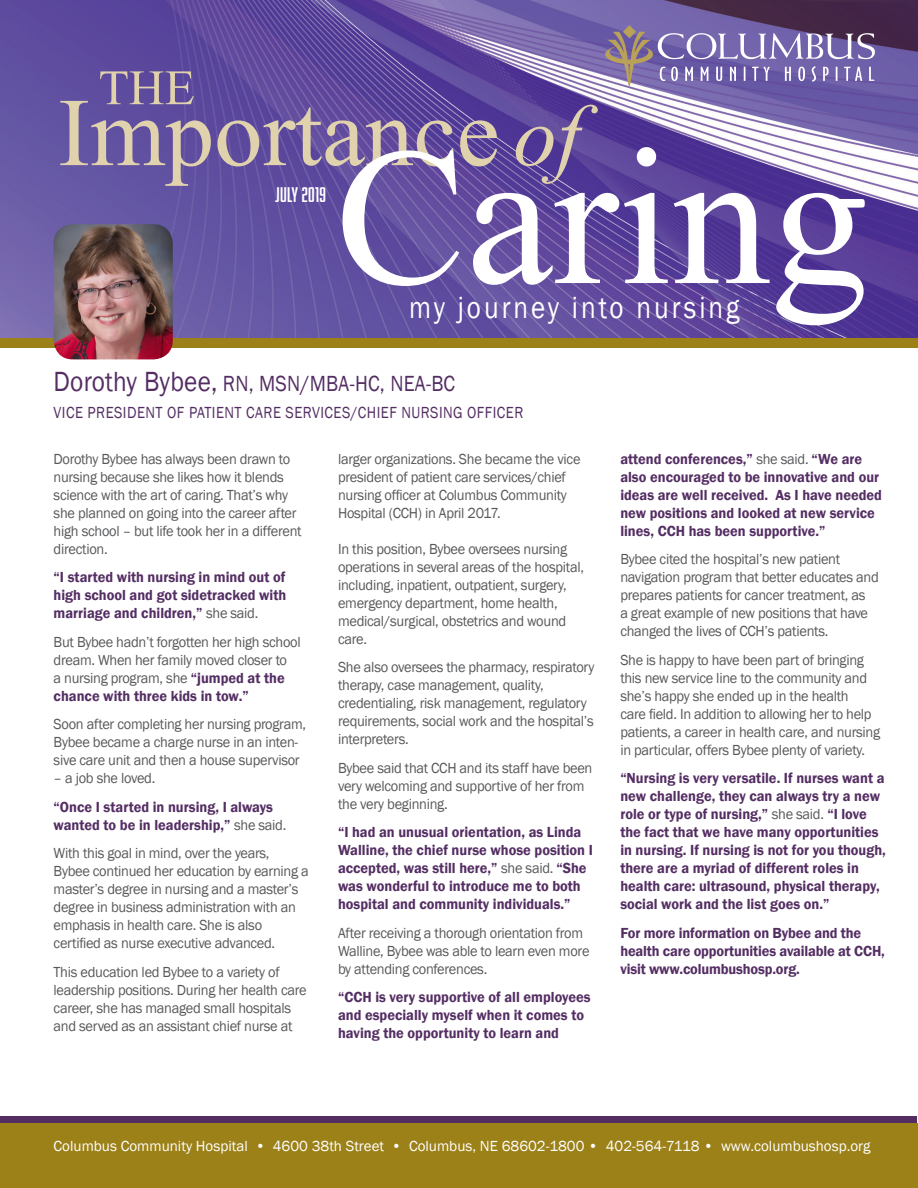
<style>
.page{position:relative;width:918px;height:1188px;background:#fff}
.page>*{position:absolute;margin:0;border:0;box-sizing:border-box;transform-origin:0 0}
.t1{font:31.5px "Franklin Gothic";letter-spacing:.11em;color:#fff;scale:.86 1}
.t2{font:22.5px "Franklin Gothic";letter-spacing:.01em;color:#542e63;scale:.89 1}
.t3{font:19.5px "Abolition Round";letter-spacing:.02em;color:#fff}
.t4{font:16.5px "Franklin Gothic";letter-spacing:.03em;color:#542e63;scale:.89 1}
.t5{font:15px/18px "Franklin Gothic";letter-spacing:-.02em;color:#57585a;scale:.96 1}
.t6{font:600 15px/18px "Franklin Gothic";color:#542e63;scale:.96 1}
.t7{font:15px "Franklin Gothic";color:#fff}
.s1{font-size:28.5px}
.s2{font-weight:400;color:#57585a}
.s3{font-weight:600;color:#542e63}
</style>
<div class="page">
<svg style="left:1px;top:1117px;width:916px;height:7px;background:#5e3958"></svg>
<div style="left:0;top:338px;width:918px;height:10px;background:#9c8118"></div>
<img style="left:0;top:0;width:918px;height:338px">
<img style="left:656px;top:27px;width:218px;height:59px">
<img style="left:605px;top:26px;width:47px;height:59px">
<div style="left:0;top:1124px;width:918px;height:64px;background:#9c8118"></div>
<svg style="left:60px;top:101px;width:538px;height:85px;background:#7866a1"></svg>
<svg style="left:100px;top:71px;width:94px;height:33px;background:#8171a1"></svg>
<svg style="left:343px;top:147px;width:522px;height:178px"></svg>
<img style="left:54px;top:224px;width:119px;height:135px">
<p class="t3" style="left:275px;top:183px;width:52px">JUly 2019</p>
<p class="t1" style="left:409px;top:288px;width:385px">my journey into nursing</p>
<p class="t2" style="left:54px;top:369px;width:453px"><span class="s1">Dorothy Bybee,</span> RN, MSN/MBA-HC, NEA-BC</p>
<p class="t4" style="left:54px;top:403px;width:529px">VICE PRESIDENT OF PATIENT CARE SERVICES/CHIEF NURSING OFFICER</p>
<p class="t5" style="left:338px;top:450px;width:254px">larger organizations. She became the vice president of patient care services/chief nursing officer at Columbus Community Hospital (CCH) in April 2017.</p>
<p class="t5" style="left:338px;top:540px;width:258px">In this position, Bybee oversees nursing operations in several areas of the hospital, including, inpatient, outpatient, surgery, emergency department, home health, medical/surgical, obstetrics and wound care.</p>
<p class="t5" style="left:338px;top:658px;width:269px">She also oversees the pharmacy, respiratory therapy, case management, quality, credentialing, risk management, regulatory requirements, social work and the hospital’s interpreters.</p>
<p class="t5" style="left:338px;top:759px;width:266px">Bybee said that CCH and its staff have been very welcoming and supportive of her from the very beginning.</p>
<p class="t6" style="left:338px;top:823px;width:267px">“I had an unusual orientation, as Linda Walline, the chief nurse whose position I accepted, was still here,” <span class="s2">she said.</span> “She was wonderful to introduce me to both hospital and community individuals.”</p>
<p class="t5" style="left:338px;top:924px;width:263px">After receiving a thorough orientation from<br>Walline, Bybee was able to learn even more by attending conferences.</p>
<p class="t6" style="left:338px;top:988px;width:265px">“CCH is very supportive of all employees and especially myself when it comes to having the opportunity to learn and</p>
<p class="t5" style="left:54px;top:450px;width:260px">Dorothy Bybee has always been drawn to nursing because she likes how it blends science with the art of caring. That’s why she planned on going into the career after high school – but life took her in a different direction.</p>
<p class="t6" style="left:54px;top:568px;width:244px;text-align:justify">“I started with nursing in mind out of high school and got sidetracked with marriage and children,” <span class="s2">she said.</span></p>
<p class="t5" style="left:54px;top:633px;width:259px">But Bybee hadn’t forgotten her high school dream. When her family moved closer to<br>a nursing program, she <span class="s3">“jumped at the chance with three kids in tow.”</span></p>
<p class="t5" style="left:54px;top:715px;width:265px">Soon after completing her nursing program,<br>Bybee became a charge nurse in an inten&shy;sive care unit and then a house supervisor</p>
<p class="t5" style="left:54px;top:769px;width:107px">– a job she loved.</p>
<p class="t6" style="left:54px;top:798px;width:244px">“Once I started in nursing, I always wanted to be in leadership,” <span class="s2">she said.</span></p>
<p class="t5" style="left:54px;top:844px;width:267px">With this goal in mind, over the years, Bybee continued her education by earning a master’s degree in nursing and a master’s degree in business administration with an emphasis in health care. She is also certified as nurse executive advanced.</p>
<p class="t5" style="left:54px;top:963px;width:265px">This education led Bybee to a variety of leadership positions. During her health care career, she has managed small hospitals and served as an assistant chief nurse at</p>
<p class="t6" style="left:620px;top:450px;width:274px">attend conferences,” <span class="s2">she said.</span> “We are also encouraged to be innovative and our ideas are well received. As I have needed new positions and looked at new service lines, CCH has been supportive.”</p>
<p class="t5" style="left:620px;top:550px;width:271px">Bybee cited the hospital’s new patient navigation program that better educates and prepares patients for cancer treatment, as<br>a great example of new positions that have changed the lives of CCH’s patients.</p>
<p class="t5" style="left:620px;top:651px;width:272px">She is happy to have been part of bringing this new service line to the community and she’s happy she ended up in the health<br>care field. In addition to allowing her to help patients, a career in health care, and nursing in particular, offers Bybee plenty of variety.</p>
<p class="t6" style="left:620px;top:769px;width:278px">“Nursing is very versatile. If nurses want a new challenge, they can always try a new role or type of nursing,” <span class="s2">she said.</span> “I love the fact that we have many opportunities in nursing. If nursing is not for you though, there are a myriad of different roles in health care: ultrasound, physical therapy, social work and the list goes on.”</p>
<p class="t6" style="left:620px;top:924px;width:277px">For more information on Bybee and the health care opportunities available at CCH, visit www.columbushosp.org.</p>
<p class="t7" style="left:54px;top:1136px;width:818px">Columbus Community Hospital • 4600 38th Street • Columbus, NE 68602-1800 • 402-564-7118 • www.columbushosp.org</p>
</div>
